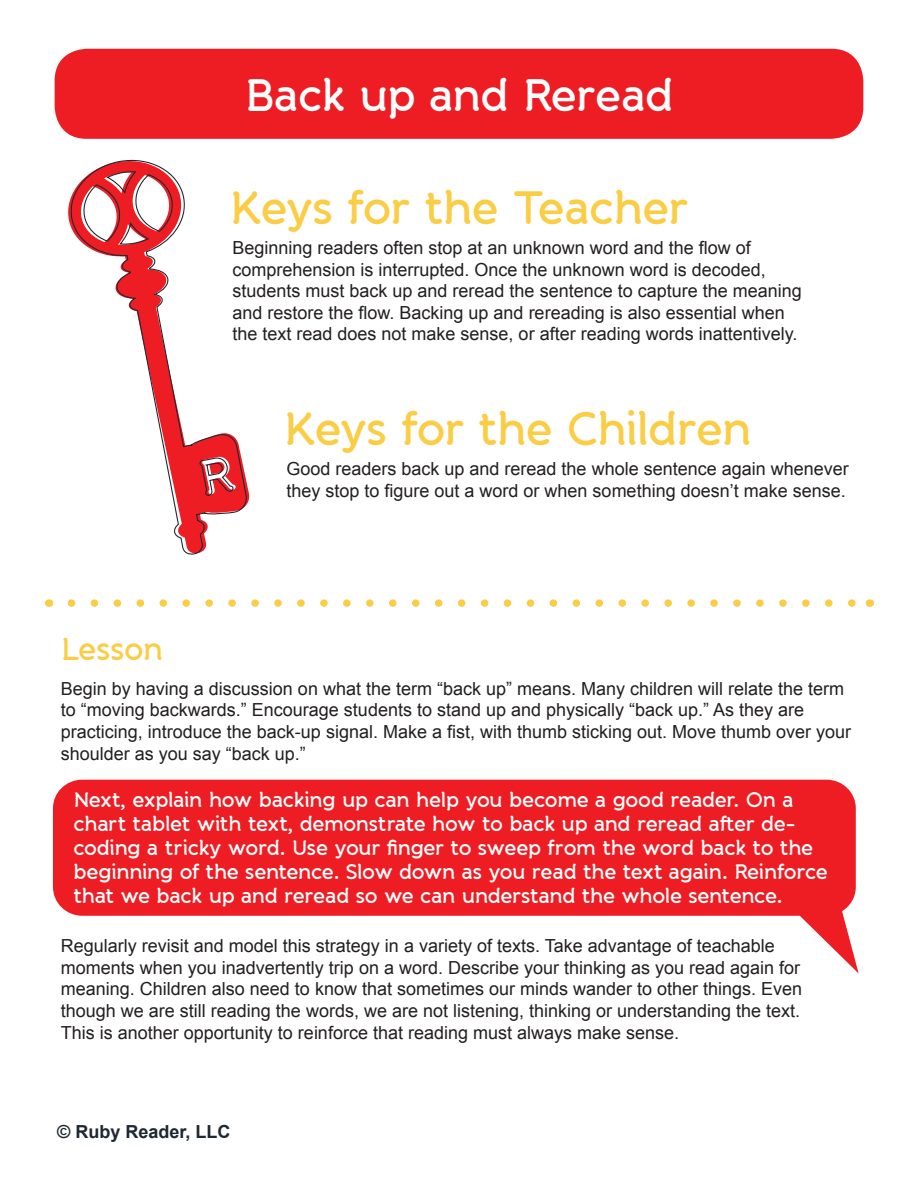
<style>
.page{position:relative;width:918px;height:1188px;background:#fff}
.page>*{position:absolute;margin:0;border:0;box-sizing:border-box;transform-origin:0 0}
.t1{font:600 46.8px "Banda";letter-spacing:-.02em;color:#facd45}
.t2{font:600 45.45px "Banda";letter-spacing:-.02em;color:#fff}
.t3{font:600 31.8px "Banda";letter-spacing:-.01em;color:#facd45}
.t4{font:600 21px/24px "Banda";letter-spacing:-.02em;color:#fff}
.t5{font:18px/21.6px "Arial";color:#231f20}
.t6{font:700 18px "Arial";color:#1e2832}
</style>
<div class="page">
<div style="left:55px;top:49px;width:808px;height:90px;background:#ee1d23;border-radius:32px"></div>
<svg style="left:69px;top:159px;width:179px;height:396px"></svg>
<svg style="left:71px;top:599px;width:785px;height:8px"></svg>
<svg style="left:53px;top:780px;width:806px;height:194px;fill:#ee1d23"></svg>
<p class="t2" style="left:244px;top:67px;width:431px">Back up and Reread</p>
<p class="t1" style="left:230px;top:179px;width:460px">Keys for the Teacher</p>
<p class="t5" style="left:232px;top:237px;width:571px">Beginning readers often stop at an unknown word and the flow of comprehension is interrupted. Once the unknown word is decoded, students must back up and reread the sentence to capture the meaning and restore the flow. Backing up and rereading is also essential when the text read does not make sense, or after reading words inattentively.</p>
<p class="t1" style="left:284px;top:400px;width:470px">Keys for the Children</p>
<p class="t5" style="left:286px;top:458px;width:564px">Good readers back up and reread the whole sentence again whenever they stop to figure out a word or when something doesn’t make sense.</p>
<p class="t3" style="left:61px;top:630px;width:104px">Lesson</p>
<p class="t5" style="left:61px;top:678px;width:792px">Begin by having a discussion on what the term “back up” means. Many children will relate the term to “moving backwards.” Encourage students to stand up and physically “back up.” As they are practicing, introduce the back-up signal. Make a fist, with thumb sticking out. Move thumb over your shoulder as you say “back up.”</p>
<p class="t4" style="left:73px;top:787px;width:756px">Next, explain how backing up can help you become a good reader. On a chart tablet with text, demonstrate how to back up and reread after de&shy;coding a tricky word. Use your finger to sweep from the word back to the beginning of the sentence. Slow down as you read the text again. Reinforce that we back up and reread so we can understand the whole sentence.</p>
<p class="t5" style="left:61px;top:935px;width:743px">Regularly revisit and model this strategy in a variety of texts. Take advantage of teachable moments when you inadvertently trip on a word. Describe your thinking as you read again for meaning. Children also need to know that sometimes our minds wander to other things. Even though we are still reading the words, we are not listening, thinking or understanding the text.<br>This is another opportunity to reinforce that reading must always make sense.</p>
<p class="t6" style="left:57px;top:1120px;width:175px">© Ruby Reader, LLC</p>
</div>
